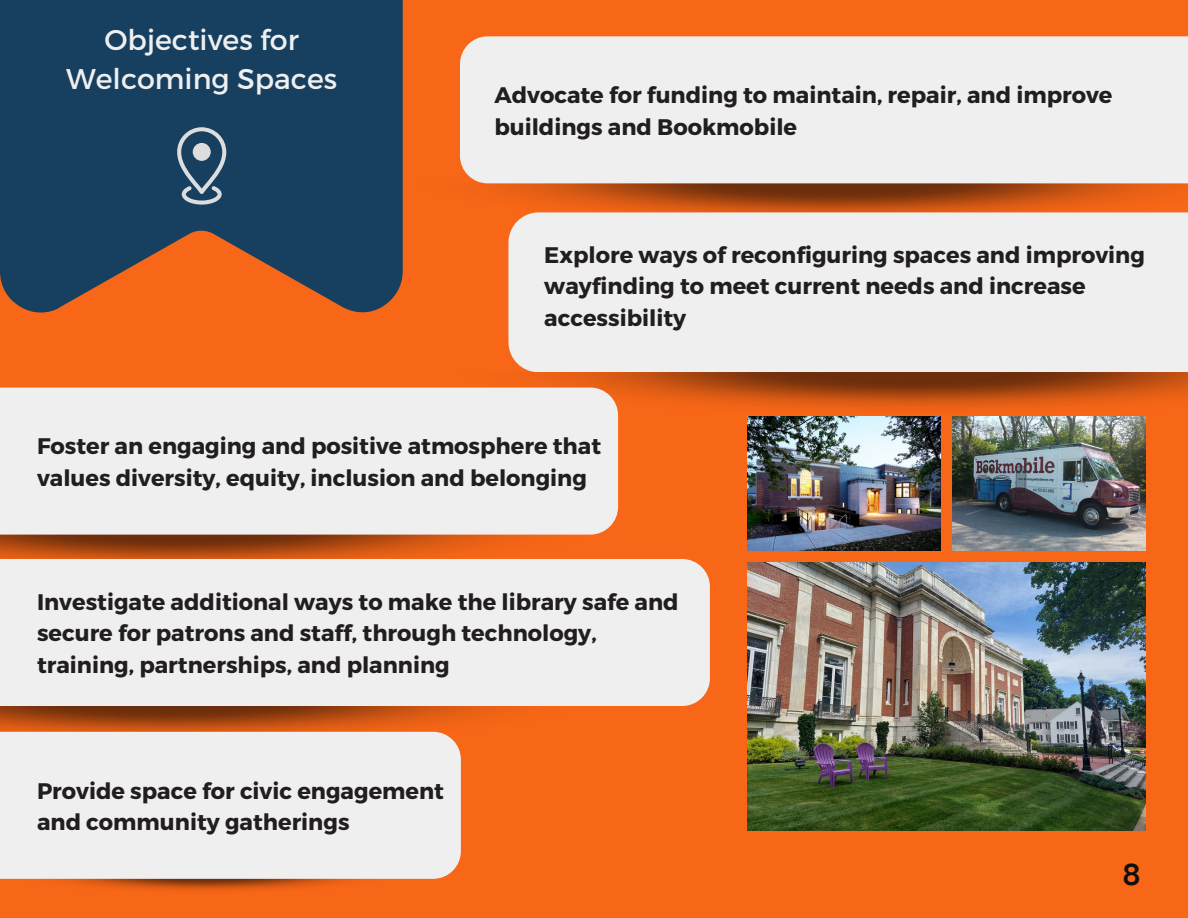
<style>
.page{position:relative;width:1188px;height:918px;background:#f86717}
.page>*{position:absolute;margin:0;border:0;box-sizing:border-box;transform-origin:0 0}
.t1{font:700 30px "DM Sans";color:#100f0d}
.t2{font:28.5px/39.3px "Montserrat";color:#efefef;text-align:center}
.t3{font:700 22.5px/31.5px "Montserrat";color:#221e20}
</style>
<div class="page">
<img style="left:747px;top:562px;width:399px;height:269px">
<img style="left:747px;top:419px;width:194px;height:132px">
<img style="left:952px;top:419px;width:194px;height:132px">
<img style="left:484px;top:183px;width:704px;height:29px">
<div style="left:460px;top:36px;width:728px;height:147px;background:#efefef"></div>
<img style="left:460px;top:372px;width:728px;height:47px">
<div style="left:508px;top:212px;width:680px;height:160px;background:#efefef"></div>
<svg style="left:0;top:0;width:403px;height:313px;background:#304356"></svg>
<div style="left:0;top:388px;width:618px;height:147px;background:#efefef"></div>
<img style="left:0;top:706px;width:504px;height:26px">
<div style="left:0;top:559px;width:710px;height:147px;background:#efefef"></div>
<div style="left:0;top:732px;width:461px;height:147px;background:#efefef"></div>
<svg style="left:177px;top:127px;width:49px;height:78px;background:#4a687f"></svg>
<div style="left:193px;top:143px;width:18px;height:18px;background:#ddd;border-radius:50%"></div>
<p class="t2" style="left:66px;top:19px;width:272px">Objectives for<br>Welcoming Spaces</p>
<p class="t3" style="left:494px;top:78px;width:620px">Advocate for funding to maintain, repair, and improve buildings and Bookmobile</p>
<p class="t3" style="left:544px;top:238px;width:602px">Explore ways of reconfiguring spaces and improving wayfinding to meet current needs and increase accessibility</p>
<p class="t3" style="left:37px;top:429px;width:566px">Foster an engaging and positive atmosphere that values diversity, equity, inclusion and belonging</p>
<p class="t3" style="left:37px;top:585px;width:643px">Investigate additional ways to make the library safe and secure for patrons and staff, through technology, training, partnerships, and planning</p>
<p class="t3" style="left:37px;top:774px;width:409px">Provide space for civic engagement and community gatherings</p>
<h1 class="t1" style="left:1122px;top:855px;width:20px">8</h1>
</div>
